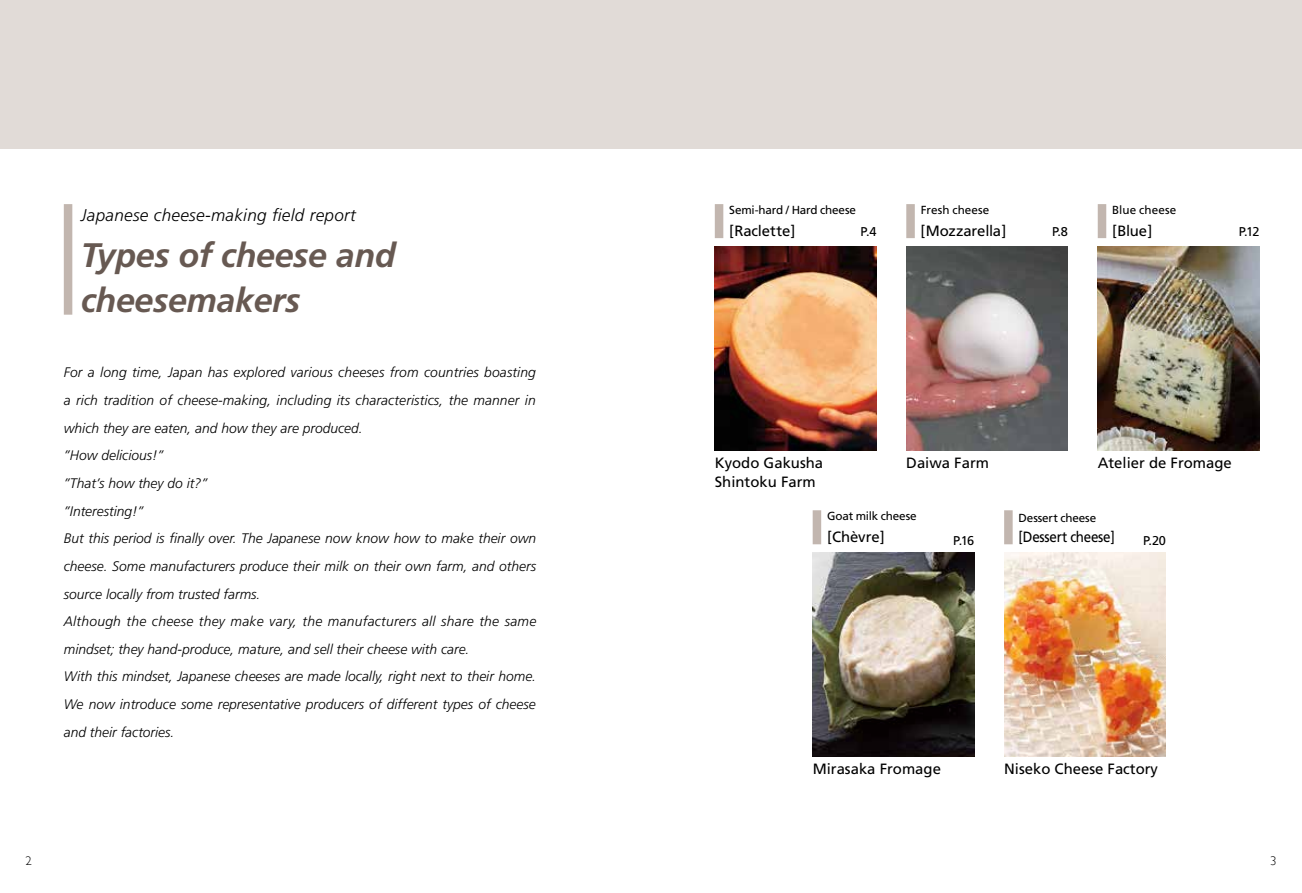
<style>
.page{position:relative;width:1302px;height:893px;background:#fff}
.page>*{position:absolute;margin:0;border:0;box-sizing:border-box;transform-origin:0 0}
.t1{font:italic 700 34.05px/44.7px "Frutiger";letter-spacing:-.01em;color:#675952}
.t2{font:italic 300 16.95px "Frutiger";letter-spacing:.02em;color:#000}
.t3{font:14.85px/19.2px "Frutiger";color:#000}
.t4{font:14.85px "Frutiger";letter-spacing:-.02em;color:#000;scale:.9 1}
.t5{font:italic 300 13.8px/27.6px "Frutiger";color:#000}
.t6{font:12.75px "Frutiger";color:#000}
.t7{font:300 12.75px "Gill Sans";color:#000}
.t8{font:11.7px "Frutiger";letter-spacing:-.01em;color:#000}
.t9{font:11.7px "Frutiger";letter-spacing:.01em;color:#000}
</style>
<div class="page">
<div style="left:0;top:0;width:1301px;height:149px;background:#e1dbd7"></div>
<img style="left:714px;top:247px;width:162px;height:204px">
<img style="left:812px;top:553px;width:162px;height:204px">
<img style="left:1097px;top:247px;width:162px;height:204px">
<img style="left:906px;top:247px;width:161px;height:204px">
<img style="left:1004px;top:553px;width:161px;height:204px">
<div style="left:714px;top:204px;width:9px;height:34px;background:#c2b6af"></div>
<div style="left:812px;top:510px;width:9px;height:34px;background:#c2b6af"></div>
<div style="left:1097px;top:204px;width:9px;height:34px;background:#c2b6af"></div>
<div style="left:906px;top:204px;width:8px;height:34px;background:#c2b6af"></div>
<div style="left:1003px;top:510px;width:9px;height:34px;background:#c2b6af"></div>
<div style="left:64px;top:204px;width:8px;height:111px;background:#c2b6af"></div>
<p class="t2" style="left:81px;top:205px;width:276px">Japanese cheese-making field report</p>
<h1 class="t1" style="left:81px;top:233px;width:316px">Types of cheese and cheesemakers</h1>
<p class="t5" style="left:64px;top:359px;width:474px">For a long time, Japan has explored various cheeses from countries boasting a rich tradition of cheese-making, including its characteristics, the manner in which they are eaten, and how they are produced.<br>”How delicious!”<br>”That’s how they do it?”<br>”Interesting!”<br>But this period is finally over. The Japanese now know how to make their own cheese. Some manufacturers produce their milk on their own farm, and others source locally from trusted farms.<br>Although the cheese they make vary, the manufacturers all share the same mindset; they hand-produce, mature, and sell their cheese with care.<br>With this mindset, Japanese cheeses are made locally, right next to their home.<br>We now introduce some representative producers of different types of cheese and their factories.</p>
<p class="t8" style="left:729px;top:203px;width:128px">Semi-hard / Hard cheese</p>
<p class="t3" style="left:729px;top:221px;width:68px">[Raclette]</p>
<p class="t6" style="left:860px;top:224px;width:17px">P.4</p>
<p class="t9" style="left:920px;top:203px;width:70px">Fresh cheese</p>
<p class="t3" style="left:920px;top:221px;width:87px">[Mozzarella]</p>
<p class="t8" style="left:1111px;top:203px;width:65px">Blue cheese</p>
<p class="t3" style="left:1111px;top:221px;width:42px">[Blue]</p>
<p class="t6" style="left:1051px;top:224px;width:17px">P.8</p>
<p class="t6" style="left:1238px;top:224px;width:22px">P.12</p>
<p class="t3" style="left:714px;top:453px;width:110px">Kyodo Gakusha<br>Shintoku Farm</p>
<p class="t3" style="left:906px;top:453px;width:84px">Daiwa Farm</p>
<p class="t3" style="left:1097px;top:453px;width:135px">Atelier de Fromage</p>
<p class="t8" style="left:827px;top:509px;width:91px">Goat milk cheese</p>
<p class="t3" style="left:826px;top:527px;width:59px">[Chèvre]</p>
<p class="t6" style="left:953px;top:533px;width:23px">P.16</p>
<p class="t8" style="left:1018px;top:511px;width:79px">Dessert cheese</p>
<p class="t4" style="left:1018px;top:528px;width:109px">[Dessert cheese]</p>
<p class="t6" style="left:1142px;top:533px;width:24px">P.20</p>
<p class="t3" style="left:812px;top:759px;width:130px">Mirasaka Fromage</p>
<p class="t3" style="left:1003px;top:759px;width:155px">Niseko Cheese Factory</p>
<p class="t7" style="left:26px;top:851px;width:8px">2</p>
<p class="t7" style="left:1269px;top:851px;width:8px">3</p>
</div>
